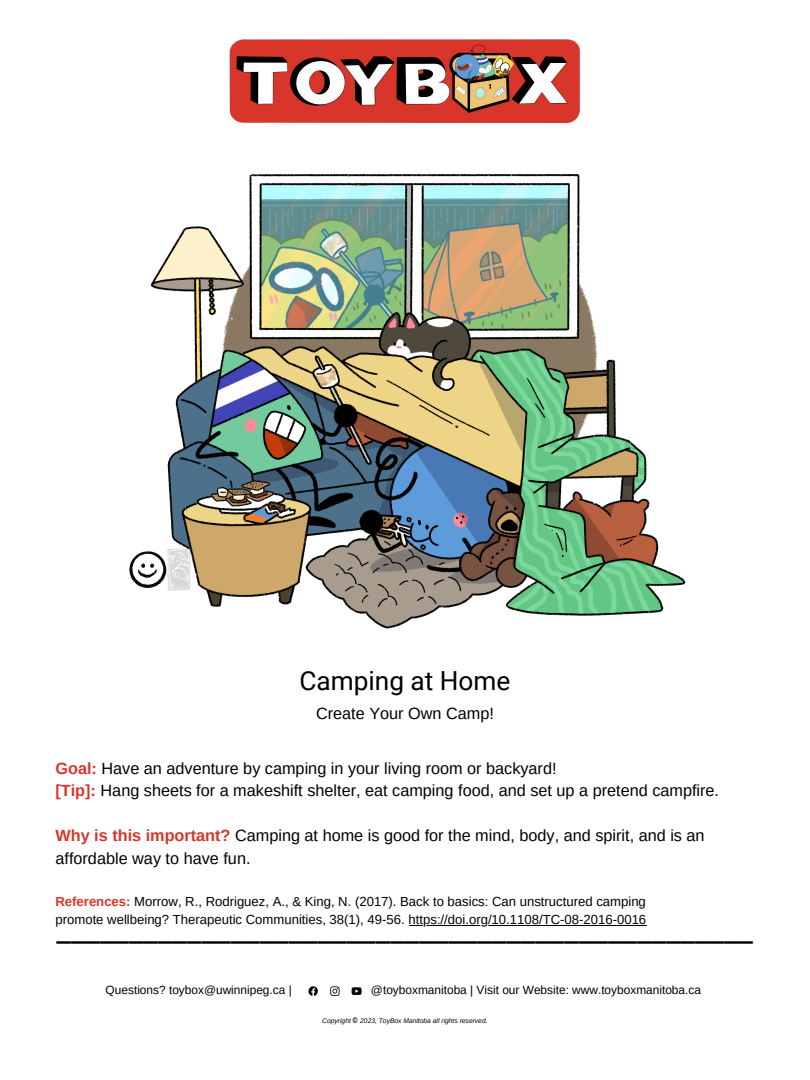
<style>
.page{position:relative;width:810px;height:1080px;background:#fff}
.page>*{position:absolute;margin:0;border:0;box-sizing:border-box;transform-origin:0 0}
.t1{font:33.75px "Canva Sans";color:#000}
.t2{font:26.25px "Roboto";color:#000}
.t3{font:16.25px/22.5px "Arimo";color:#000}
.t4{font:13.12px "Arimo";color:#000}
.t5{font:11.88px "Arimo";color:#000}
.t6{font:italic 6.69px "Arimo";color:#000}
.s1{font-weight:700;color:#d7362a}
</style>
<div class="page">
<img style="left:229px;top:39px;width:351px;height:83px">
<img style="left:308px;top:986px;width:54px;height:10px">
<svg style="left:352px;top:1017px;width:6px;height:7px"></svg>
<img style="left:129px;top:173px;width:557px;height:456px">
<hr style="left:409px;top:925px;width:237px;height:1px;background:#000">
<p class="t2" style="left:299px;top:666px;width:213px">Camping at Home</p>
<p class="t3" style="left:316px;top:702px;width:179px">Create Your Own Camp!</p>
<p class="t3" style="left:55px;top:757px;width:503px"><span class="s1">Goal:</span> Have an adventure by camping in your living room or backyard!</p>
<p class="t3" style="left:55px;top:780px;width:665px"><span class="s1">[Tip]:</span> Hang sheets for a makeshift shelter, eat camping food, and set up a pretend campfire.</p>
<p class="t3" style="left:55px;top:825px;width:651px"><span class="s1">Why is this important?</span> Camping at home is good for the mind, body, and spirit, and is an affordable way to have fun.</p>
<p class="t4" style="left:55px;top:894px;width:592px"><span class="s1">References:</span> Morrow, R., Rodriguez, A., &amp; King, N. (2017). Back to basics: Can unstructured camping</p>
<p class="t4" style="left:55px;top:912px;width:592px">promote wellbeing? Therapeutic Communities, 38(1), 49-56. https://doi.org/10.1108/TC-08-2016-0016</p>
<p class="t1" style="left:57px;top:904px;width:698px">________________________________________________</p>
<p class="t5" style="left:106px;top:984px;width:188px">Questions? toybox@uwinnipeg.ca |</p>
<p class="t5" style="left:371px;top:984px;width:332px">@toyboxmanitoba | Visit our Website: www.toyboxmanitoba.ca</p>
<p class="t6" style="left:322px;top:1017px;width:30px">Copyright</p>
<p class="t6" style="left:360px;top:1017px;width:129px">2023, ToyBox Manitoba all rights reserved.</p>
</div>
